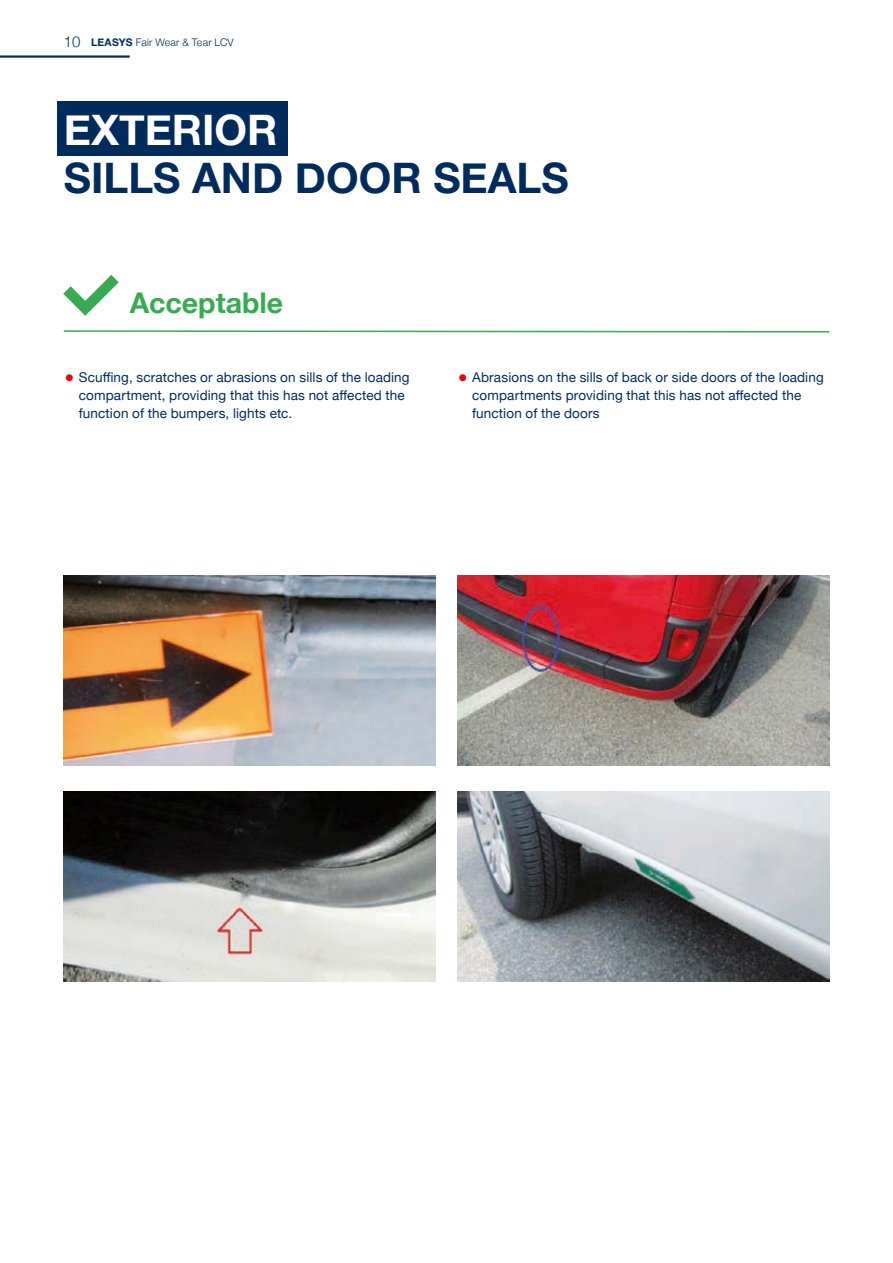
<style>
.page{position:relative;width:893px;height:1263px;background:#fff}
.page>*{position:absolute;margin:0;border:0;box-sizing:border-box;transform-origin:0 0}
.t1{font:700 42px "Helvetica Neue";color:#002c5d}
.t2{font:700 42px "Helvetica Neue";color:#fff}
.t3{font:700 28.5px "Helvetica Neue";color:#37ab52}
.t4{font:300 15px "Helvetica Neue";color:#002c5d}
.t5{font:13.5px/18px "Helvetica Neue";letter-spacing:.01em;color:#002c5d}
.t6{font:300 10.5px "Helvetica Neue";letter-spacing:.02em;color:#002c5d}
.s1{font-weight:700}
.s2{font-weight:700;font-size:31.5px;color:#e30613}
</style>
<div class="page">
<hr style="left:0;top:55px;width:130px;height:3px;background:#002c5d">
<img style="left:64px;top:576px;width:372px;height:189px">
<img style="left:457px;top:576px;width:372px;height:189px">
<img style="left:64px;top:792px;width:372px;height:189px">
<img style="left:457px;top:792px;width:372px;height:189px">
<svg style="left:63px;top:330px;width:767px;height:3px"></svg>
<svg style="left:63px;top:275px;width:56px;height:41px"></svg>
<div style="left:57px;top:102px;width:230px;height:54px;background:#002c5d"></div>
<p class="t4" style="left:64px;top:29px;width:18px">10</p>
<p class="t6" style="left:91px;top:34px;width:144px"><span class="s1">LEASYS</span> Fair Wear &amp; Tear LCV</p>
<h1 class="t2" style="left:64px;top:97px;width:215px">EXTERIOR</h1>
<h1 class="t1" style="left:64px;top:145px;width:506px">SILLS AND DOOR SEALS</h1>
<h2 class="t3" style="left:130px;top:280px;width:155px">Acceptable</h2>
<p class="t5" style="left:79px;top:368px;width:332px;text-indent:-15px"><span class="s2">•</span> Scuffing, scratches or abrasions on sills of the loading compartment, providing that this has not affected the function of the bumpers, lights etc.</p>
<p class="t5" style="left:472px;top:368px;width:353px;text-indent:-15px"><span class="s2">•</span> Abrasions on the sills of back or side doors of the loading compartments providing that this has not affected the function of the doors</p>
</div>
